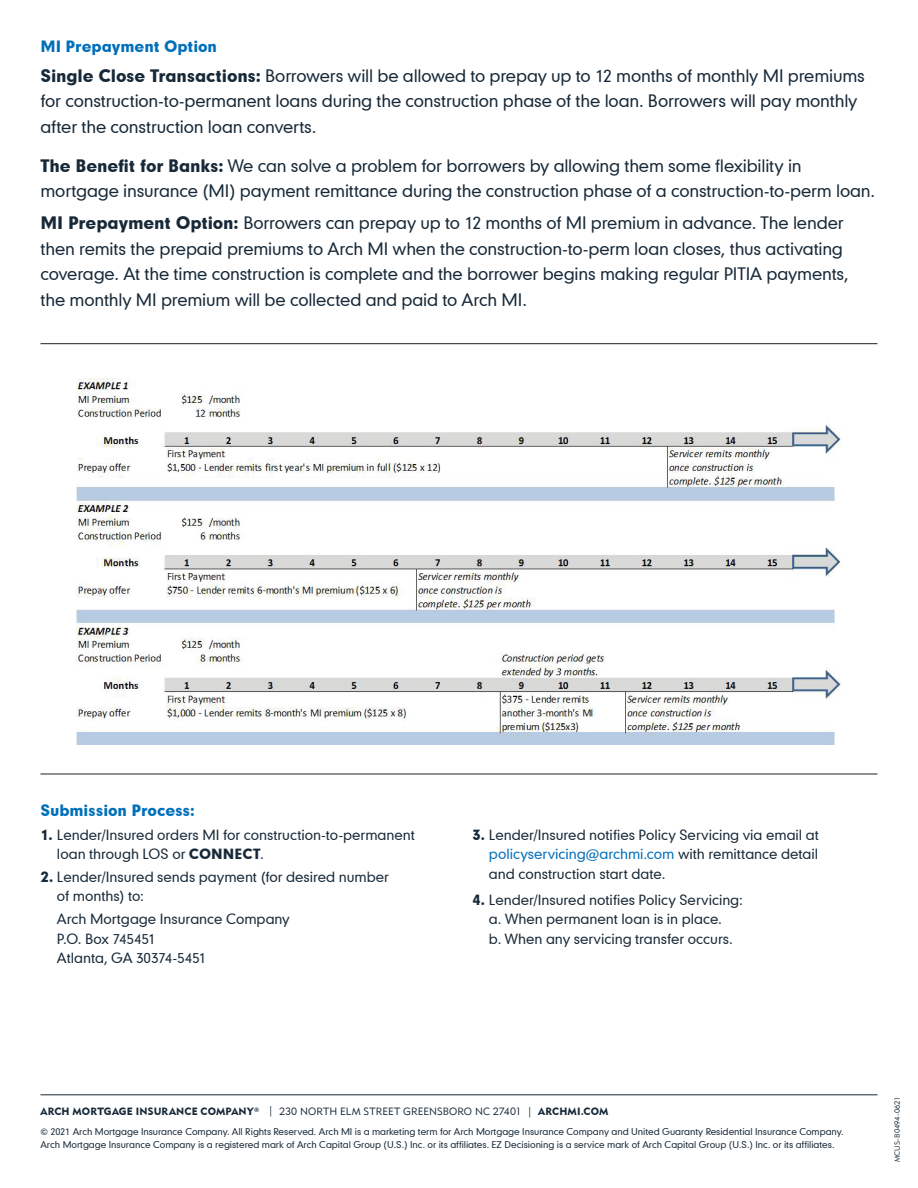
<style>
.page{position:relative;width:918px;height:1188px;background:#fff}
.page>*{position:absolute;margin:0;border:0;box-sizing:border-box;transform-origin:0 0}
.t1{font:16.5px/25.5px "Geometric 706 BT Medium B";letter-spacing:-.01em;color:#172938}
.t2{font:15px "Geometric 706 BT Black B";letter-spacing:-.005em;color:#006fba}
.t3{font:13.5px/19.5px "Geometric 706 BT Medium B";letter-spacing:-.005em;color:#172938}
.t4{font:10.5px "Geometric 415 BT Black A";letter-spacing:.015em;color:#172938}
.t5{font:9px/12.8px "Geometric 706 BT Medium B";letter-spacing:-.005em;color:#172938}
.t6{font:7.5px "Geometric 415 BT Lite A";letter-spacing:.01em;color:#172938}
.s1{font-family:"Geometric 706 BT Black B"}
.s2{color:#006fba}
.s3{font-family:"Geometric 415 BT Lite A"}
</style>
<div class="page">
<img style="left:77px;top:378px;width:764px;height:367px">
<hr style="left:40px;top:343px;width:838px;height:1px;background:#231f20">
<hr style="left:40px;top:774px;width:838px;height:1px;background:#231f20">
<hr style="left:40px;top:1095px;width:838px;height:1px;background:#172938">
<p class="t2" style="left:40px;top:36px;width:178px">MI Prepayment Option</p>
<p class="t1" style="left:40px;top:62px;width:826px"><span class="s1">Single Close Transactions:</span> Borrowers will be allowed to prepay up to 12 months of monthly MI premiums for construction-to-permanent loans during the construction phase of the loan. Borrowers will pay monthly after the construction loan converts.</p>
<p class="t1" style="left:40px;top:152px;width:836px"><span class="s1">The Benefit for Banks:</span> We can solve a problem for borrowers by allowing them some flexibility in mortgage insurance (MI) payment remittance during the construction phase of a construction-to-perm loan.</p>
<p class="t1" style="left:40px;top:210px;width:810px"><span class="s1">MI Prepayment Option:</span> Borrowers can prepay up to 12 months of MI premium in advance. The lender then remits the prepaid premiums to Arch MI when the construction-to-perm loan closes, thus activating coverage. At the time construction is complete and the borrower begins making regular PITIA payments, the monthly MI premium will be collected and paid to Arch MI.</p>
<p class="t2" style="left:40px;top:800px;width:156px">Submission Process:</p>
<p class="t3" style="left:57px;top:824px;width:360px;text-indent:-16px"><span class="s1">1.</span> Lender/Insured orders MI for construction-to-permanent loan through LOS or <span class="s1">CONNECT</span>.</p>
<p class="t3" style="left:57px;top:867px;width:334px;text-indent:-16px"><span class="s1">2.</span> Lender/Insured sends payment (for desired number of months) to:</p>
<p class="t3" style="left:57px;top:909px;width:234px">Arch Mortgage Insurance Company<br>P.O. Box 745451<br>Atlanta, GA 30374-5451</p>
<p class="t3" style="left:489px;top:825px;width:332px;text-align:justify;text-indent:-16px"><span class="s1">3.</span> Lender/Insured notifies Policy Servicing via email at <span class="s2">policyservicing@archmi.com</span> with remittance detail and construction start date.</p>
<p class="t3" style="left:472px;top:890px;width:272px;text-align:center"><span class="s1">4.</span> Lender/Insured notifies Policy Servicing: a. When permanent loan is in place.<br>b. When any servicing transfer occurs.</p>
<p class="t4" style="left:40px;top:1105px;width:569px">ARCH MORTGAGE INSURANCE COMPANY<sup>®</sup> <span class="s3">| 230 NORTH ELM STREET GREENSBORO NC 27401 |</span> ARCHMI.COM</p>
<p class="t5" style="left:40px;top:1125px;width:805px">© 2021 Arch Mortgage Insurance Company. All Rights Reserved. Arch MI is a marketing term for Arch Mortgage Insurance Company and United Guaranty Residential Insurance Company.<br>Arch Mortgage Insurance Company is a registered mark of Arch Capital Group (U.S.) Inc. or its affiliates. EZ Decisioning is a service mark of Arch Capital Group (U.S.) Inc. or its affiliates.</p>
<p class="t6" style="left:892px;top:1162px;width:67px;rotate:-90deg">MCUS-B0494-0621</p>
</div>
